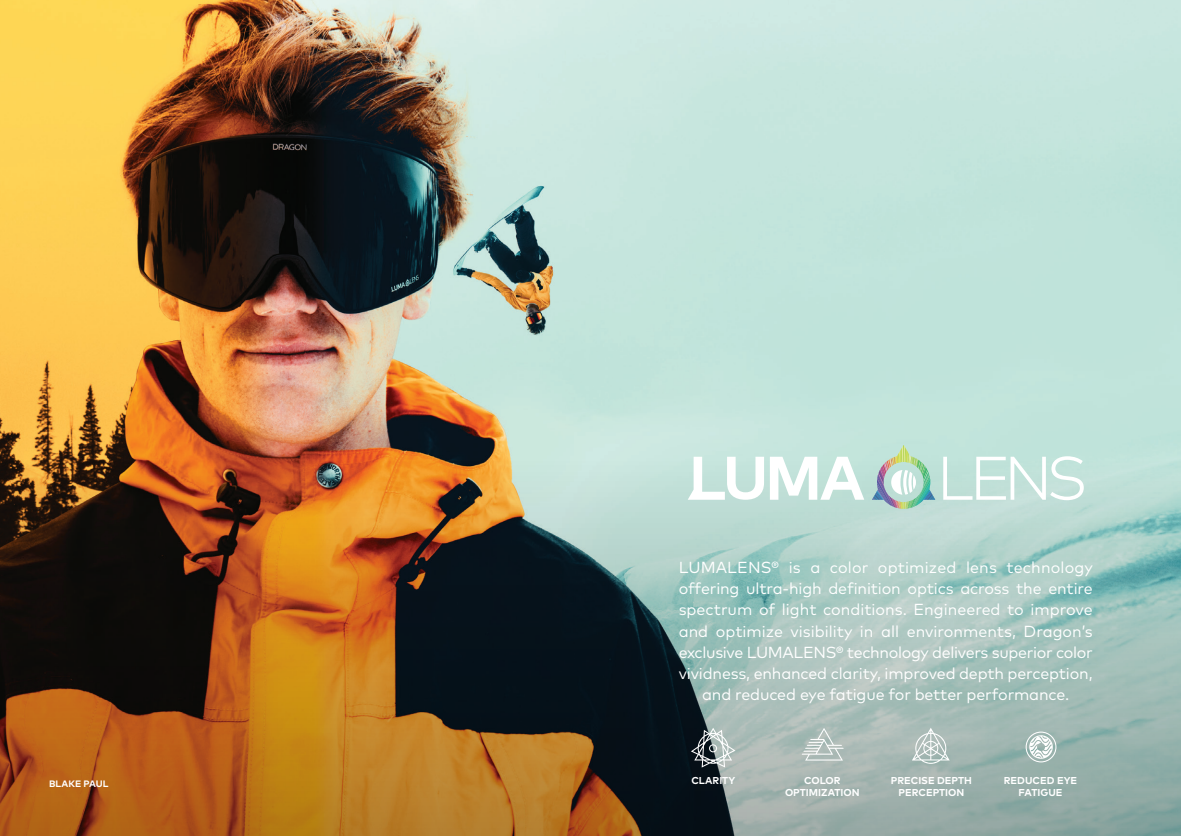
<style>
.page{position:relative;width:1181px;height:836px;background:#fff}
.page>*{position:absolute;margin:0;border:0;box-sizing:border-box;transform-origin:0 0}
.t1{font:16px/21px "Mark Pro";letter-spacing:-.01em;color:#fff;text-align:center}
.t2{font:700 10px "Mark Pro";color:#fff}
.t3{font:700 9.4px "Mark Pro";letter-spacing:.005em;color:#fff}
</style>
<div class="page">
<img style="left:0;top:0;width:1181px;height:457px">
<svg style="left:0;top:457px;width:1181px;height:378px;background:#887b60"></svg>
<svg style="left:943px;top:456px;width:141px;height:44px"></svg>
<svg style="left:770px;top:456px;width:94px;height:43px"></svg>
<svg style="left:688px;top:456px;width:76px;height:43px"></svg>
<img style="left:872px;top:444px;width:63px;height:64px">
<svg style="left:691px;top:727px;width:44px;height:40px;background:#7f898a"></svg>
<svg style="left:802px;top:727px;width:42px;height:33px"></svg>
<svg style="left:912px;top:727px;width:38px;height:36px"></svg>
<svg style="left:1025px;top:731px;width:31px;height:31px"></svg>
<p class="t3" style="left:49px;top:776px;width:61px">BLAKE PAUL</p>
<p class="t1" style="left:679px;top:555px;width:416px">LUMALENS® is a color optimized lens technology offering ultra-high definition optics across the entire spectrum of light conditions. Engineered to improve and optimize visibility in all environments, Dragon’s exclusive LUMALENS® technology delivers superior color vividness, enhanced clarity, improved depth perception, and reduced eye fatigue for better performance.</p>
<p class="t2" style="left:691px;top:772px;width:45px">CLARITY</p>
<p class="t2" style="left:804px;top:772px;width:38px">COLOR</p>
<p class="t2" style="left:785px;top:784px;width:76px">OPTIMIZATION</p>
<p class="t2" style="left:891px;top:772px;width:83px">PRECISE DEPTH</p>
<p class="t2" style="left:898px;top:784px;width:68px">PERCEPTION</p>
<p class="t2" style="left:1004px;top:772px;width:75px">REDUCED EYE</p>
<p class="t2" style="left:1018px;top:784px;width:45px">FATIGUE</p>
</div>
